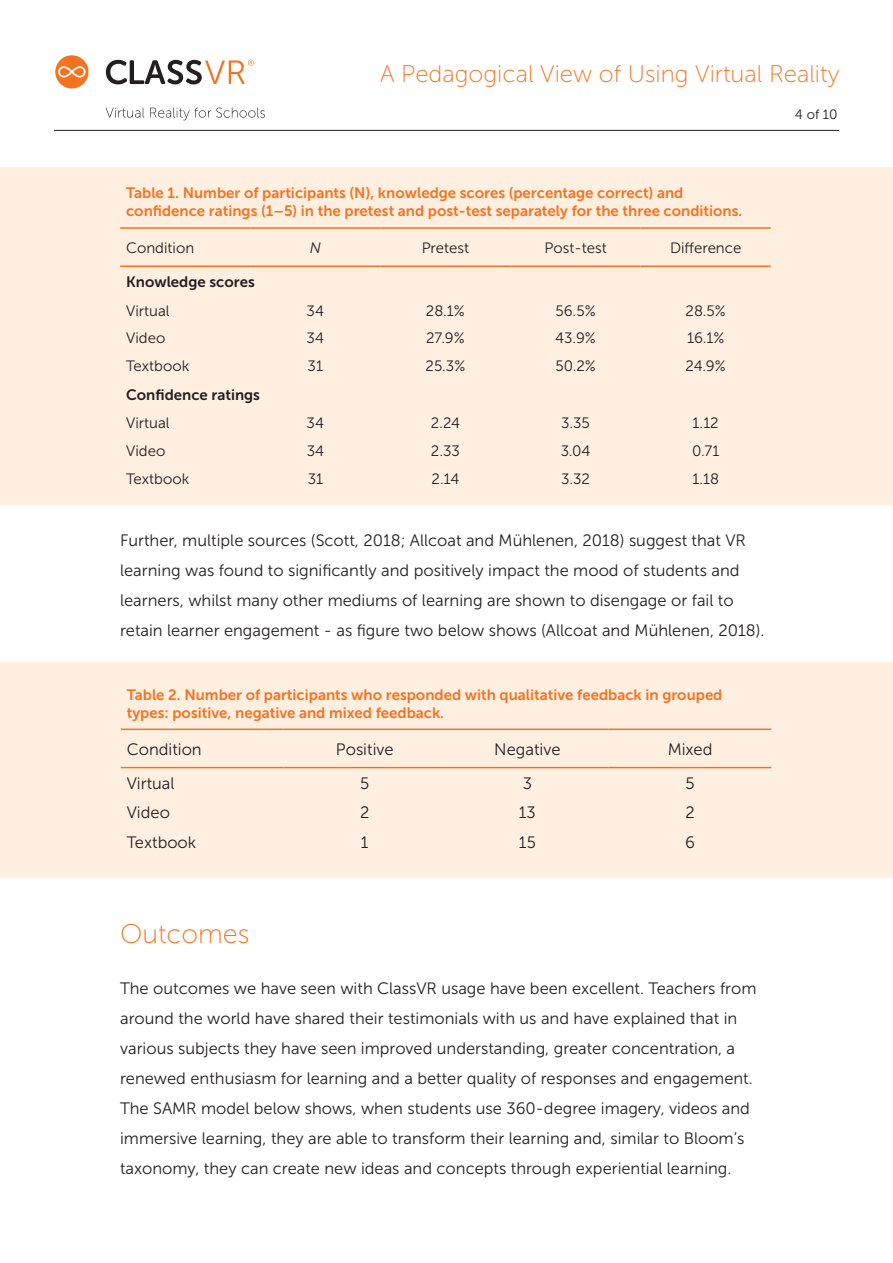
<style>
.page{position:relative;width:893px;height:1263px;background:#fff}
.page>*{position:absolute;margin:0;border:0;box-sizing:border-box;transform-origin:0 0}
.t1{font:27px "Museo Sans 100";color:#f47321}
.t2{font:24px "Museo Sans 100";color:#f47321}
.t3{font:16.5px/30px "Museo Sans 300";color:#231f20}
.t4{font:15px/18px "Museo Sans 700";color:#f47321}
.t5{font:15px "Museo Sans 300";color:#231f20}
.t6{font:15px "Museo Sans 700";color:#231f20}
.t7{font:italic 15px "Museo Sans 300";color:#231f20}
.t8{font:13.5px "Museo Sans 300";color:#231f20}
</style>
<div class="page">
<hr style="left:54px;top:130px;width:785px;height:1px;background:#231f20">
<svg style="left:55px;top:55px;width:33px;height:33px"></svg>
<svg style="left:106px;top:60px;width:148px;height:24px"></svg>
<svg style="left:106px;top:108px;width:38px;height:10px"></svg>
<svg style="left:150px;top:107px;width:115px;height:13px"></svg>
<div style="left:0;top:168px;width:893px;height:337px;background:#feefe1"></div>
<hr style="left:120px;top:265px;width:130px;height:2px;background:#f47321">
<hr style="left:250px;top:265px;width:130px;height:2px;background:#f47321">
<hr style="left:380px;top:265px;width:130px;height:2px;background:#f47321">
<hr style="left:510px;top:265px;width:131px;height:2px;background:#f47321">
<hr style="left:641px;top:265px;width:130px;height:2px;background:#f47321">
<hr style="left:120px;top:227px;width:130px;height:2px;background:#f47321">
<hr style="left:250px;top:227px;width:130px;height:2px;background:#f47321">
<hr style="left:380px;top:227px;width:130px;height:2px;background:#f47321">
<hr style="left:510px;top:227px;width:131px;height:2px;background:#f47321">
<hr style="left:641px;top:227px;width:130px;height:2px;background:#f47321">
<div style="left:0;top:662px;width:893px;height:216px;background:#feefe1"></div>
<hr style="left:121px;top:767px;width:162px;height:1px;background:#f47321">
<hr style="left:283px;top:767px;width:163px;height:1px;background:#f47321">
<hr style="left:446px;top:767px;width:163px;height:1px;background:#f47321">
<hr style="left:609px;top:767px;width:162px;height:1px;background:#f47321">
<hr style="left:121px;top:728px;width:162px;height:2px;background:#f47321">
<hr style="left:283px;top:728px;width:163px;height:2px;background:#f47321">
<hr style="left:446px;top:728px;width:163px;height:2px;background:#f47321">
<hr style="left:609px;top:728px;width:162px;height:2px;background:#f47321">
<h2 class="t2" style="left:380px;top:61px;width:461px">A Pedagogical View of Using Virtual Reality</h2>
<p class="t4" style="left:126px;top:184px;width:618px">Table 1. Number of participants (N), knowledge scores (percentage correct) and confidence ratings (1–5) in the pretest and post-test separately for the three conditions.</p>
<p class="t5" style="left:126px;top:239px;width:70px">Condition</p>
<p class="t7" style="left:310px;top:239px;width:13px">N</p>
<p class="t5" style="left:422px;top:239px;width:49px">Pretest</p>
<p class="t5" style="left:544px;top:239px;width:64px">Post-test</p>
<p class="t5" style="left:670px;top:239px;width:73px">Difference</p>
<p class="t6" style="left:126px;top:273px;width:130px">Knowledge scores</p>
<p class="t5" style="left:126px;top:302px;width:45px">Virtual</p>
<p class="t5" style="left:307px;top:302px;width:19px">34</p>
<p class="t5" style="left:426px;top:302px;width:40px">28.1%</p>
<p class="t5" style="left:555px;top:302px;width:42px">56.5%</p>
<p class="t5" style="left:685px;top:302px;width:42px">28.5%</p>
<p class="t5" style="left:126px;top:330px;width:41px">Video</p>
<p class="t5" style="left:307px;top:330px;width:19px">34</p>
<p class="t5" style="left:426px;top:330px;width:40px">27.9%</p>
<p class="t5" style="left:555px;top:330px;width:42px">43.9%</p>
<p class="t5" style="left:687px;top:330px;width:39px">16.1%</p>
<p class="t5" style="left:126px;top:358px;width:65px">Textbook</p>
<p class="t5" style="left:308px;top:358px;width:17px">31</p>
<p class="t5" style="left:426px;top:358px;width:41px">25.3%</p>
<p class="t5" style="left:555px;top:358px;width:42px">50.2%</p>
<p class="t5" style="left:686px;top:358px;width:42px">24.9%</p>
<p class="t6" style="left:126px;top:386px;width:135px">Confidence ratings</p>
<p class="t5" style="left:126px;top:415px;width:45px">Virtual</p>
<p class="t5" style="left:307px;top:415px;width:19px">34</p>
<p class="t5" style="left:431px;top:415px;width:31px">2.24</p>
<p class="t5" style="left:561px;top:415px;width:30px">3.35</p>
<p class="t5" style="left:693px;top:415px;width:28px">1.12</p>
<p class="t5" style="left:126px;top:443px;width:41px">Video</p>
<p class="t5" style="left:307px;top:443px;width:19px">34</p>
<p class="t5" style="left:431px;top:443px;width:31px">2.33</p>
<p class="t5" style="left:561px;top:443px;width:31px">3.04</p>
<p class="t5" style="left:692px;top:443px;width:29px">0.71</p>
<p class="t5" style="left:126px;top:470px;width:65px">Textbook</p>
<p class="t5" style="left:308px;top:470px;width:17px">31</p>
<p class="t5" style="left:432px;top:470px;width:29px">2.14</p>
<p class="t5" style="left:561px;top:470px;width:30px">3.32</p>
<p class="t5" style="left:692px;top:470px;width:28px">1.18</p>
<p class="t3" style="left:120px;top:525px;width:646px">Further, multiple sources (Scott, 2018; Allcoat and Mühlenen, 2018) suggest that VR learning was found to significantly and positively impact the mood of students and learners, whilst many other mediums of learning are shown to disengage or fail to retain learner engagement - as figure two below shows (Allcoat and Mühlenen, 2018).</p>
<p class="t4" style="left:127px;top:686px;width:597px">Table 2. Number of participants who responded with qualitative feedback in grouped types: positive, negative and mixed feedback.</p>
<p class="t3" style="left:127px;top:734px;width:77px">Condition</p>
<p class="t3" style="left:336px;top:734px;width:59px">Positive</p>
<p class="t3" style="left:494px;top:734px;width:68px">Negative</p>
<p class="t3" style="left:668px;top:734px;width:46px">Mixed</p>
<p class="t3" style="left:127px;top:768px;width:49px">Virtual</p>
<p class="t3" style="left:360px;top:768px;width:11px">5</p>
<p class="t3" style="left:523px;top:768px;width:11px">3</p>
<p class="t3" style="left:685px;top:768px;width:11px">5</p>
<p class="t3" style="left:127px;top:798px;width:45px">Video</p>
<p class="t3" style="left:360px;top:798px;width:11px">2</p>
<p class="t3" style="left:519px;top:798px;width:18px">13</p>
<p class="t3" style="left:685px;top:798px;width:11px">2</p>
<p class="t3" style="left:127px;top:828px;width:71px">Textbook</p>
<p class="t3" style="left:361px;top:828px;width:9px">1</p>
<p class="t3" style="left:519px;top:828px;width:18px">15</p>
<p class="t3" style="left:685px;top:828px;width:11px">6</p>
<h1 class="t1" style="left:120px;top:919px;width:131px">Outcomes</h1>
<p class="t3" style="left:120px;top:974px;width:638px">The outcomes we have seen with ClassVR usage have been excellent. Teachers from around the world have shared their testimonials with us and have explained that in various subjects they have seen improved understanding, greater concentration, a renewed enthusiasm for learning and a better quality of responses and engagement.<br>The SAMR model below shows, when students use 360-degree imagery, videos and immersive learning, they are able to transform their learning and, similar to Bloom’s taxonomy, they can create new ideas and concepts through experiential learning.</p>
<p class="t8" style="left:795px;top:107px;width:44px">4 of 10</p>
</div>
